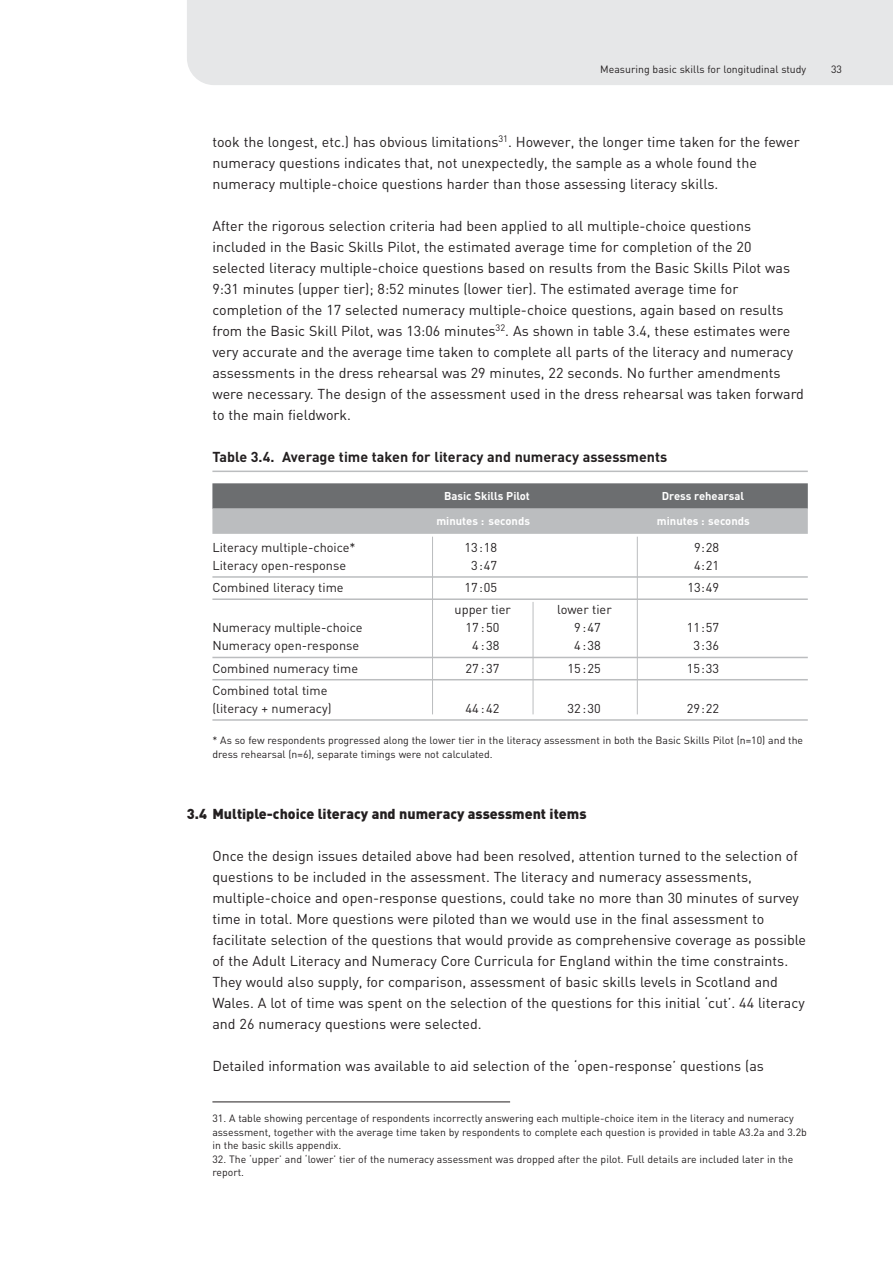
<style>
.page{position:relative;width:893px;height:1263px;background:#fff}
.page>*{position:absolute;margin:0;border:0;box-sizing:border-box;transform-origin:0 0}
.t1{font:14.25px/21px "DIN";color:#231f20}
.t2{font:700 14.25px "DIN";color:#231f20}
.t3{font:900 14.25px "DIN";color:#231f20}
.t4{font:12.75px/18px "DIN";color:#231f20}
.t5{font:700 11.25px "DIN";color:#fff}
.t6{font:10.5px/13.5px "DIN";color:#231f20}
</style>
<div class="page">
<div style="left:187px;top:0;width:706px;height:85px;background:#e6e7e8"></div>
<hr style="left:212px;top:471px;width:596px;height:1px;background:#bbbdbf">
<div style="left:212px;top:483px;width:596px;height:26px;background:#6c6e70"></div>
<div style="left:212px;top:508px;width:596px;height:26px;background:#bbbdbf"></div>
<hr style="left:212px;top:576px;width:596px;height:2px;background:#bbbdbf">
<hr style="left:212px;top:598px;width:596px;height:2px;background:#bbbdbf">
<hr style="left:212px;top:657px;width:596px;height:1px;background:#bbbdbf">
<hr style="left:212px;top:679px;width:596px;height:1px;background:#bbbdbf">
<hr style="left:212px;top:719px;width:596px;height:2px;background:#bbbdbf">
<hr style="left:212px;top:1102px;width:298px;height:1px;background:#231f20">
<hr style="left:432px;top:537px;width:1px;height:177px;background:#bbbdbf">
<hr style="left:637px;top:537px;width:1px;height:177px;background:#bbbdbf">
<hr style="left:533px;top:602px;width:1px;height:112px;background:#bbbdbf">
<p class="t6" style="left:600px;top:64px;width:207px">Measuring basic skills for longitudinal study</p>
<p class="t6" style="left:831px;top:64px;width:12px">33</p>
<p class="t1" style="left:212px;top:133px;width:589px">took the longest, etc.) has obvious limitations<sup>31</sup>. However, the longer time taken for the fewer numeracy questions indicates that, not unexpectedly, the sample as a whole found the numeracy multiple-choice questions harder than those assessing literacy skills.</p>
<p class="t1" style="left:212px;top:217px;width:593px">After the rigorous selection criteria had been applied to all multiple-choice questions included in the Basic Skills Pilot, the estimated average time for completion of the 20 selected literacy multiple-choice questions based on results from the Basic Skills Pilot was 9:31 minutes (upper tier); 8:52 minutes (lower tier). The estimated average time for completion of the 17 selected numeracy multiple-choice questions, again based on results from the Basic Skill Pilot, was 13:06 minutes<sup>32</sup>. As shown in table 3.4, these estimates were very accurate and the average time taken to complete all parts of the literacy and numeracy assessments in the dress rehearsal was 29 minutes, 22 seconds. No further amendments were necessary. The design of the assessment used in the dress rehearsal was taken forward to the main fieldwork.</p>
<p class="t2" style="left:212px;top:452px;width:456px">Table 3.4. Average time taken for literacy and numeracy assessments</p>
<p class="t5" style="left:444px;top:492px;width:87px">Basic Skills Pilot</p>
<p class="t5" style="left:662px;top:492px;width:84px">Dress rehearsal</p>
<p class="t5" style="left:436px;top:517px;width:95px">minutes : seconds</p>
<p class="t5" style="left:657px;top:517px;width:94px">minutes : seconds</p>
<p class="t4" style="left:212px;top:540px;width:145px">Literacy multiple-choice*</p>
<p class="t4" style="left:465px;top:540px;width:34px">13:18</p>
<p class="t4" style="left:694px;top:540px;width:26px">9:28</p>
<p class="t4" style="left:212px;top:558px;width:135px">Literacy open-response</p>
<p class="t4" style="left:471px;top:558px;width:27px">3:47</p>
<p class="t4" style="left:694px;top:558px;width:26px">4:21</p>
<p class="t4" style="left:212px;top:580px;width:133px">Combined literacy time</p>
<p class="t4" style="left:465px;top:580px;width:34px">17:05</p>
<p class="t4" style="left:687px;top:580px;width:33px">13:49</p>
<p class="t4" style="left:454px;top:602px;width:58px">upper tier</p>
<p class="t4" style="left:557px;top:602px;width:56px">lower tier</p>
<p class="t4" style="left:212px;top:620px;width:152px">Numeracy multiple-choice</p>
<p class="t4" style="left:465px;top:620px;width:36px">17:50</p>
<p class="t4" style="left:574px;top:620px;width:28px">9:47</p>
<p class="t4" style="left:687px;top:620px;width:34px">11:57</p>
<p class="t4" style="left:212px;top:638px;width:148px">Numeracy open-response</p>
<p class="t4" style="left:472px;top:638px;width:29px">4:38</p>
<p class="t4" style="left:574px;top:638px;width:28px">4:38</p>
<p class="t4" style="left:693px;top:638px;width:27px">3:36</p>
<p class="t4" style="left:212px;top:661px;width:147px">Combined numeracy time</p>
<p class="t4" style="left:465px;top:661px;width:36px">27:37</p>
<p class="t4" style="left:567px;top:661px;width:35px">15:25</p>
<p class="t4" style="left:687px;top:661px;width:34px">15:33</p>
<p class="t4" style="left:212px;top:683px;width:121px">Combined total time (literacy + numeracy)</p>
<p class="t4" style="left:465px;top:701px;width:36px">44:42</p>
<p class="t4" style="left:567px;top:701px;width:35px">32:30</p>
<p class="t4" style="left:687px;top:701px;width:34px">29:22</p>
<p class="t6" style="left:212px;top:735px;width:592px">* As so few respondents progressed along the lower tier in the literacy assessment in both the Basic Skills Pilot (n=10) and the dress rehearsal (n=6), separate timings were not calculated.</p>
<p class="t3" style="left:187px;top:809px;width:401px">3.4 Multiple-choice literacy and numeracy assessment items</p>
<p class="t1" style="left:212px;top:847px;width:595px">Once the design issues detailed above had been resolved, attention turned to the selection of questions to be included in the assessment. The literacy and numeracy assessments, multiple-choice and open-response questions, could take no more than 30 minutes of survey time in total. More questions were piloted than we would use in the final assessment to facilitate selection of the questions that would provide as comprehensive coverage as possible of the Adult Literacy and Numeracy Core Curricula for England within the time constraints.<br>They would also supply, for comparison, assessment of basic skills levels in Scotland and Wales. A lot of time was spent on the selection of the questions for this initial ‘cut’. 44 literacy and 26 numeracy questions were selected.</p>
<p class="t1" style="left:212px;top:1057px;width:553px">Detailed information was available to aid selection of the ‘open-response’ questions (as</p>
<p class="t6" style="left:212px;top:1113px;width:596px">31. A table showing percentage of respondents incorrectly answering each multiple-choice item in the literacy and numeracy assessment, together with the average time taken by respondents to complete each question is provided in table A3.2a and 3.2b in the basic skills appendix.</p>
<p class="t6" style="left:212px;top:1154px;width:582px">32. The ‘upper’ and ‘lower’ tier of the numeracy assessment was dropped after the pilot. Full details are included later in the report.</p>
</div>
